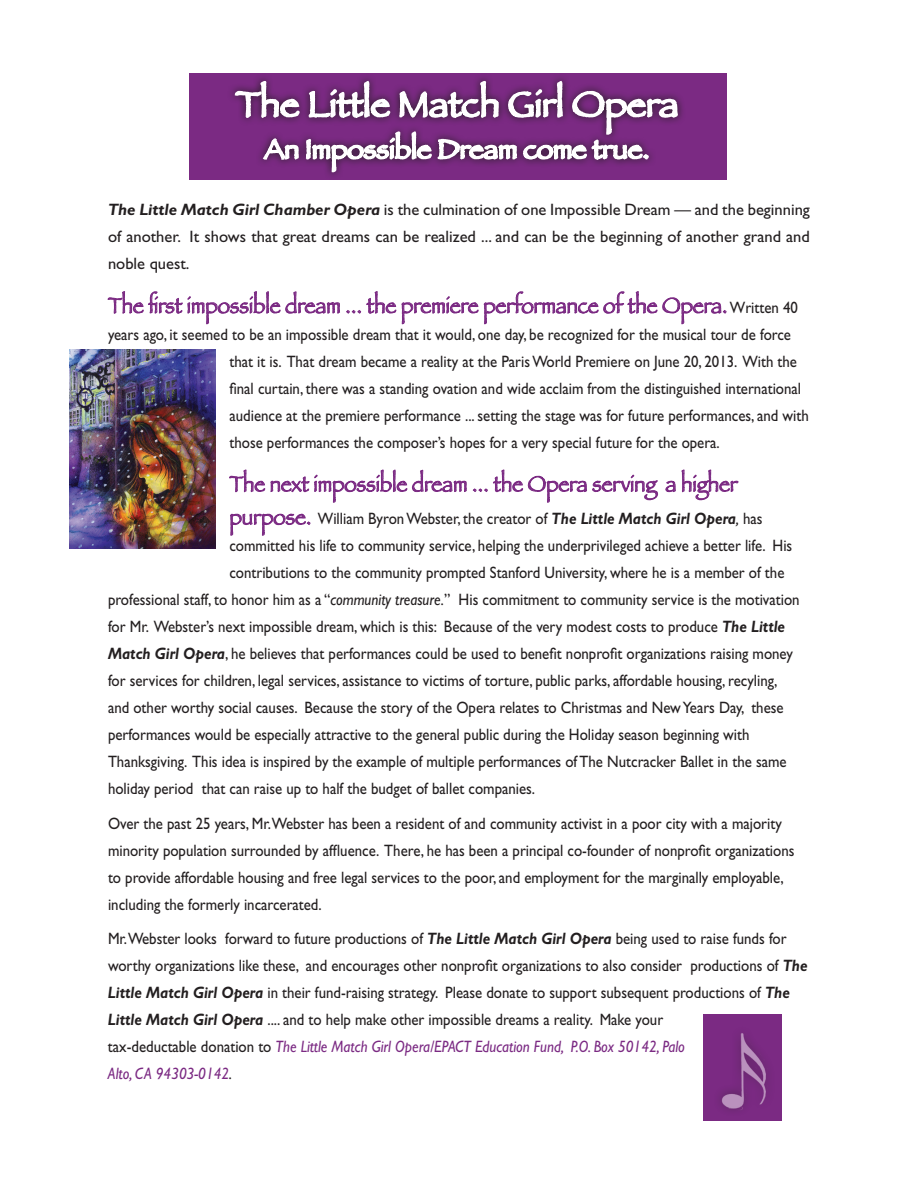
<style>
.page{position:relative;width:918px;height:1188px;background:#fff}
.page>*{position:absolute;margin:0;border:0;box-sizing:border-box;transform-origin:0 0}
.t1{font:22.5px "Papyrus";color:#7b2a83;scale:.9 1}
.t2{font:16.5px/27px "Gill Sans";color:#231f20;scale:.9 1}
.t3{font:16.5px/27px "Gill Sans";color:#231f20;text-align:justify}
.s1{font-weight:700;font-style:italic}
.s2{font-family:"Gill Sans";font-size:16.5px;color:#231f20}
.s3{font-family:"Papyrus";font-size:22.5px;color:#7b2a83}
.s4{font-style:italic}
.s5{font-style:italic;color:#7b2a83}
</style>
<div class="page">
<div style="left:703px;top:1014px;width:78px;height:106px;background:#7b2a83"></div>
<img style="left:721px;top:1033px;width:45px;height:77px">
<svg style="left:107px;top:73px;width:620px;height:252px"></svg>
<svg style="left:229px;top:469px;width:430px;height:34px"></svg>
<svg style="left:665px;top:469px;width:74px;height:32px"></svg>
<svg style="left:230px;top:513px;width:81px;height:23px"></svg>
<img style="left:69px;top:350px;width:146px;height:199px">
<p class="t3" style="left:108px;top:196px;width:703px"><span class="s1">The Little Match Girl Chamber Opera</span> is the culmination of one Impossible Dream — and the beginning of another. It shows that great dreams can be realized ... and can be the beginning of another grand and noble quest.</p>
<h1 class="t1" style="left:108px;top:292px;width:768px">The first impossible dream ... the premiere performance of the Opera. <span class="s2">Written 40</span></h1>
<p class="t2" style="left:229px;top:321px;width:645px;text-indent:-121px">years ago, it seemed to be an impossible dream that it would, one day, be recognized for the musical tour de force that it is. That dream became a reality at the Paris World Premiere on June 20, 2013. With the final curtain, there was a standing ovation and wide acclaim from the distinguished international audience at the premiere performance ... setting the stage was for future performances, and with those performances the composer’s hopes for a very special future for the opera.</p>
<h1 class="t1" style="left:229px;top:470px;width:566px">The next impossible dream ... the Opera serving a higher</h1>
<p class="t2" style="left:229px;top:505px;width:594px"><span class="s3">purpose.</span> William Byron Webster, the creator of <span class="s1">The Little Match Girl Opera</span><span class="s4">,</span> has</p>
<p class="t2" style="left:229px;top:532px;width:627px">committed his life to community service, helping the underprivileged achieve a better life. His</p>
<p class="t2" style="left:229px;top:559px;width:618px">contributions to the community prompted Stanford University, where he is a member of the</p>
<p class="t2" style="left:108px;top:586px;width:770px">professional staff, to honor him as a “<span class="s4">community treasure.</span>” His commitment to community service is the motivation</p>
<p class="t2" style="left:108px;top:613px;width:754px">for Mr. Webster’s next impossible dream, which is this: Because of the very modest costs to produce <span class="s1">The Little</span></p>
<p class="t2" style="left:108px;top:640px;width:763px"><span class="s1">Match Girl Opera</span>, he believes that performances could be used to benefit nonprofit organizations raising money</p>
<p class="t2" style="left:108px;top:667px;width:745px">for services for children, legal services, assistance to victims of torture, public parks, affordable housing, recyling,</p>
<p class="t2" style="left:108px;top:694px;width:752px">and other worthy social causes. Because the story of the Opera relates to Christmas and New Years Day, these</p>
<p class="t2" style="left:108px;top:721px;width:714px">performances would be especially attractive to the general public during the Holiday season beginning with</p>
<p class="t2" style="left:108px;top:748px;width:756px">Thanksgiving. This idea is inspired by the example of multiple performances of The Nutcracker Ballet in the same</p>
<p class="t2" style="left:108px;top:775px;width:476px">holiday period that can raise up to half the budget of ballet companies.</p>
<p class="t2" style="left:108px;top:810px;width:764px">Over the past 25 years, Mr.Webster has been a resident of and community activist in a poor city with a majority minority population surrounded by affluence. There, he has been a principal co-founder of nonprofit organizations to provide affordable housing and free legal services to the poor, and employment for the marginally employable, including the formerly incarcerated.</p>
<p class="t2" style="left:108px;top:925px;width:779px">Mr.Webster looks forward to future productions of <span class="s1">The Little Match Girl Opera</span> being used to raise funds for worthy organizations like these, and encourages other nonprofit organizations to also consider productions of <span class="s1">The Little Match Girl Opera</span> in their fund-raising strategy. Please donate to support subsequent productions of <span class="s1">The Little Match Girl Opera</span> .... and to help make other impossible dreams a reality. Make your<br>tax-deductable donation to <span class="s5">The Little Match Girl Opera/EPACT Education Fund, P.O. Box 50142, Palo<br>Alto, CA 94303-0142</span><span class="s4">.</span></p>
</div>
